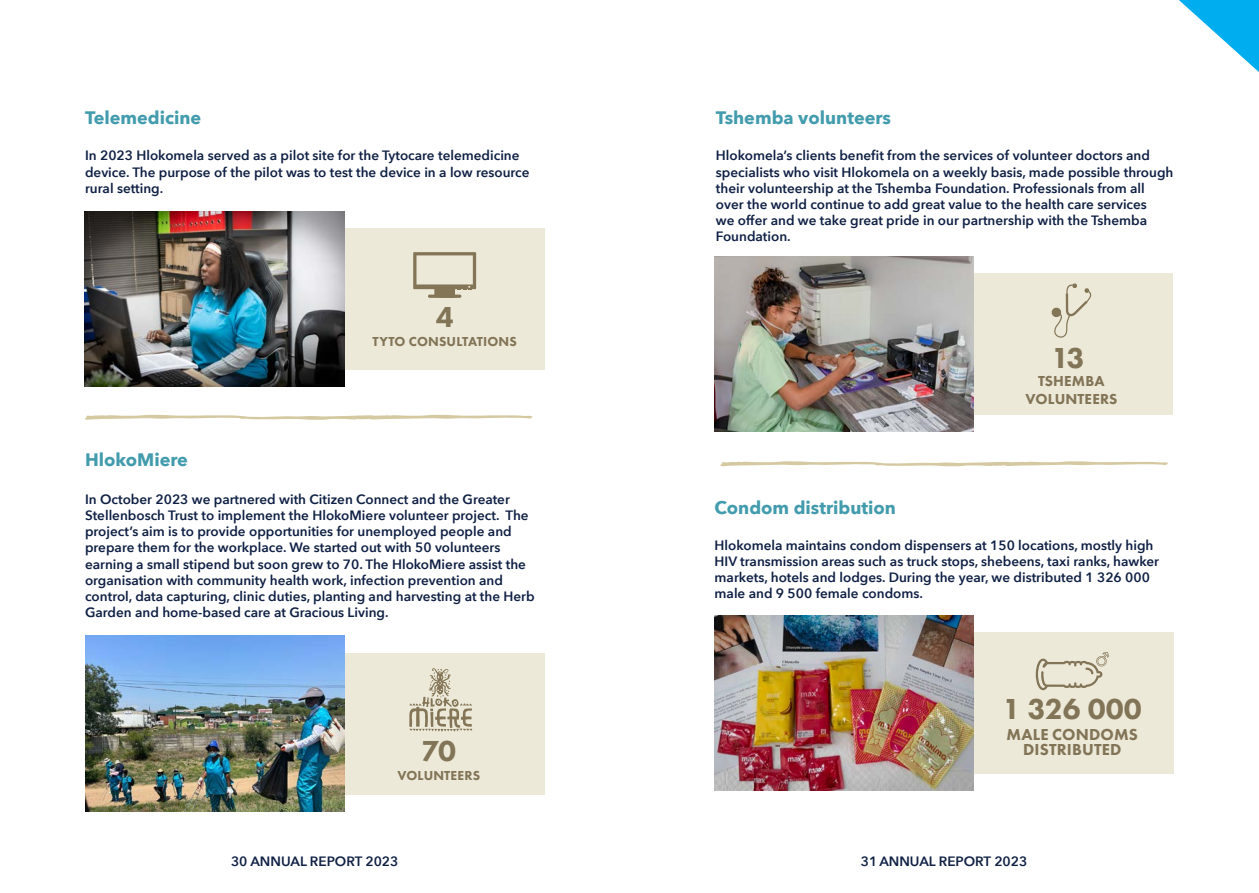
<style>
.page{position:relative;width:1259px;height:893px;background:#fff}
.page>*{position:absolute;margin:0;border:0;box-sizing:border-box;transform-origin:0 0}
.Large_Callout_Text{font:800 30px "Futura PT";letter-spacing:-.02em;color:#827456}
.Body_Copy{font:700 18px "Avenir Next";color:#429cad}
.Large_Callout_Text-2{font:800 16.5px/15px "Futura PT";letter-spacing:.01em;color:#827456;text-align:center}
.Large_Callout_Text-3{font:800 15px/18px "Futura PT";letter-spacing:.01em;color:#827456;text-align:center}
.Body_Copy-2{font:600 13.5px/16.2px "Avenir Next";color:#0f2044}
.Large_Callout_Text-4{font:800 13.5px "Futura PT";letter-spacing:.01em;color:#827456}
</style>
<div class="page">
<div style="left:344px;top:228px;width:201px;height:142px;background:#ede9d9"></div>
<div style="left:343px;top:653px;width:202px;height:141px;background:#ede9d9"></div>
<div style="left:923px;top:632px;width:250px;height:142px;background:#ede9d9"></div>
<div style="left:919px;top:273px;width:254px;height:142px;background:#ede9d9"></div>
<svg style="left:1035px;top:652px;width:74px;height:38px"></svg>
<svg style="left:1179px;top:0;width:80px;height:72px"></svg>
<img style="left:714px;top:256px;width:259px;height:176px">
<svg style="left:720px;top:461px;width:448px;height:5px"></svg>
<svg style="left:85px;top:415px;width:448px;height:5px"></svg>
<img style="left:714px;top:616px;width:259px;height:175px">
<img style="left:85px;top:211px;width:260px;height:176px">
<img style="left:86px;top:636px;width:259px;height:175px">
<svg style="left:409px;top:668px;width:63px;height:64px"></svg>
<svg style="left:413px;top:252px;width:63px;height:38px"></svg>
<div style="left:434px;top:285px;width:21px;height:13px;background:#837556;border-radius:2px"></div>
<hr style="left:428px;top:295px;width:33px;height:3px;background:#837556;border-radius:2px">
<svg style="left:1051px;top:283px;width:40px;height:55px"></svg>
<p class="Body_Copy" style="left:85px;top:102px;width:118px">Telemedicine</p>
<p class="Body_Copy-2" style="left:85px;top:147px;width:446px">In 2023 Hlokomela served as a pilot site for the Tytocare telemedicine device. The purpose of the pilot was to test the device in a low resource rural setting.</p>
<p class="Large_Callout_Text" style="left:436px;top:298px;width:19px">4</p>
<p class="Large_Callout_Text-4" style="left:372px;top:333px;width:146px">TYTO CONSULTATIONS</p>
<p class="Body_Copy" style="left:85px;top:444px;width:104px">HlokoMiere</p>
<p class="Body_Copy-2" style="left:85px;top:491px;width:451px">In October 2023 we partnered with Citizen Connect and the Greater Stellenbosch Trust to implement the HlokoMiere volunteer project. The project’s aim is to provide opportunities for unemployed people and prepare them for the workplace. We started out with 50 volunteers earning a small stipend but soon grew to 70. The HlokoMiere assist the organisation with community health work, infection prevention and control, data capturing, clinic duties, planting and harvesting at the Herb Garden and home-based care at Gracious Living.</p>
<p class="Large_Callout_Text" style="left:421px;top:732px;width:36px">70</p>
<p class="Large_Callout_Text-4" style="left:397px;top:767px;width:84px">VOLUNTEERS</p>
<p class="Body_Copy" style="left:716px;top:102px;width:177px">Tshemba volunteers</p>
<p class="Body_Copy-2" style="left:716px;top:147px;width:459px">Hlokomela’s clients benefit from the services of volunteer doctors and specialists who visit Hlokomela on a weekly basis, made possible through their volunteership at the Tshemba Foundation. Professionals from all over the world continue to add great value to the health care services<br>we offer and we take great pride in our partnership with the Tshemba Foundation.</p>
<p class="Large_Callout_Text" style="left:1051px;top:339px;width:35px">13</p>
<p class="Large_Callout_Text-3" style="left:1025px;top:372px;width:94px">TSHEMBA<br>VOLUNTEERS</p>
<p class="Body_Copy" style="left:714px;top:492px;width:183px">Condom distribution</p>
<p class="Body_Copy-2" style="left:714px;top:537px;width:446px">Hlokomela maintains condom dispensers at 150 locations, mostly high HIV transmission areas such as truck stops, shebeens, taxi ranks, hawker markets, hotels and lodges. During the year, we distributed 1 326 000 male and 9 500 female condoms.</p>
<p class="Large_Callout_Text" style="left:1003px;top:691px;width:140px">1 326 000</p>
<p class="Large_Callout_Text-2" style="left:1006px;top:726px;width:133px">MALE CONDOMS<br>DISTRIBUTED</p>
<p class="Body_Copy-2" style="left:231px;top:853px;width:169px">30 ANNUAL REPORT 2023</p>
<p class="Body_Copy-2" style="left:861px;top:853px;width:168px">31 ANNUAL REPORT 2023</p>
</div>
